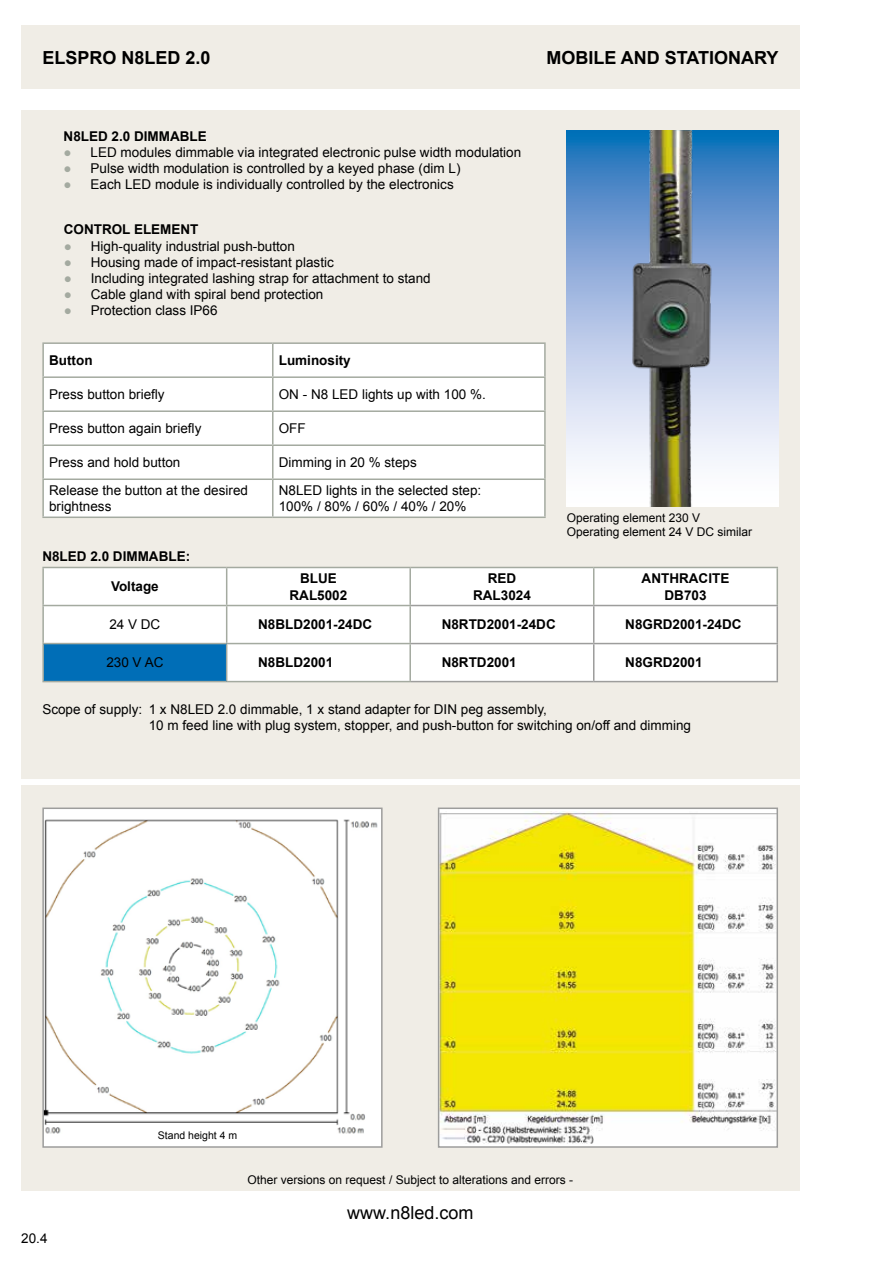
<style>
.page{position:relative;width:893px;height:1263px;background:#fff}
.page>*{position:absolute;margin:0;border:0;box-sizing:border-box;transform-origin:0 0}
.t1{font:700 18px "Arial";color:#000}
.t2{font:18px "Arial";color:#000}
.t3{font:13.5px/16.2px "Arial";color:#000}
.t4{font:700 13.5px/16.2px "Arial";color:#000;text-align:center}
.t5{font:12px/14.4px "Arial";color:#000}
.t6{font:10.5px "Arial";color:#000}
.s1{color:#a4aaa0}
</style>
<div class="page">
<div style="left:21px;top:25px;width:778px;height:64px;background:#f0ede6"></div>
<div style="left:21px;top:111px;width:778px;height:1080px;background:#f0ede6"></div>
<img style="left:441px;top:812px;width:334px;height:331px">
<div style="left:438px;top:807px;width:340px;height:341px;border:2px solid #9d9d9c"></div>
<div style="left:43px;top:808px;width:339px;height:339px;background:#fff"></div>
<img style="left:45px;top:819px;width:333px;height:315px">
<div style="left:42px;top:807px;width:341px;height:341px;border:2px solid #9d9d9c"></div>
<div style="left:44px;top:568px;width:732px;height:37px;background:#fff"></div>
<div style="left:44px;top:606px;width:732px;height:75px;background:#fff"></div>
<div style="left:43px;top:643px;width:184px;height:39px;background:#006eb7"></div>
<hr style="left:42px;top:567px;width:185px;height:1px;background:#a4aaa0">
<hr style="left:42px;top:568px;width:2px;height:37px;background:#a4aaa0">
<hr style="left:227px;top:567px;width:183px;height:1px;background:#a4aaa0">
<hr style="left:226px;top:568px;width:1px;height:37px;background:#a4aaa0">
<hr style="left:410px;top:567px;width:184px;height:1px;background:#a4aaa0">
<hr style="left:409px;top:568px;width:2px;height:37px;background:#a4aaa0">
<hr style="left:594px;top:567px;width:184px;height:1px;background:#a4aaa0">
<hr style="left:593px;top:568px;width:1px;height:37px;background:#a4aaa0">
<hr style="left:776px;top:568px;width:2px;height:37px;background:#a4aaa0">
<hr style="left:411px;top:605px;width:183px;height:1px;background:#9d9d9c">
<hr style="left:594px;top:605px;width:184px;height:1px;background:#9d9d9c">
<hr style="left:593px;top:606px;width:1px;height:37px;background:#9d9d9c">
<hr style="left:776px;top:606px;width:2px;height:37px;background:#9d9d9c">
<hr style="left:411px;top:643px;width:183px;height:1px;background:#9d9d9c">
<hr style="left:594px;top:643px;width:184px;height:1px;background:#9d9d9c">
<hr style="left:593px;top:644px;width:1px;height:37px;background:#9d9d9c">
<hr style="left:776px;top:644px;width:2px;height:37px;background:#9d9d9c">
<hr style="left:411px;top:681px;width:183px;height:1px;background:#9d9d9c">
<hr style="left:594px;top:681px;width:184px;height:1px;background:#9d9d9c">
<hr style="left:42px;top:605px;width:185px;height:1px;background:#a4aaa0">
<hr style="left:42px;top:606px;width:2px;height:37px;background:#a4aaa0">
<hr style="left:227px;top:605px;width:184px;height:1px;background:#a4aaa0">
<hr style="left:226px;top:606px;width:1px;height:37px;background:#a4aaa0">
<hr style="left:409px;top:606px;width:2px;height:37px;background:#a4aaa0">
<hr style="left:42px;top:643px;width:185px;height:1px;background:#a4aaa0">
<hr style="left:42px;top:644px;width:2px;height:37px;background:#a4aaa0">
<hr style="left:227px;top:643px;width:184px;height:1px;background:#a4aaa0">
<hr style="left:226px;top:644px;width:1px;height:37px;background:#a4aaa0">
<hr style="left:409px;top:644px;width:2px;height:37px;background:#a4aaa0">
<hr style="left:42px;top:681px;width:185px;height:1px;background:#a4aaa0">
<hr style="left:227px;top:681px;width:184px;height:1px;background:#a4aaa0">
<div style="left:15px;top:779px;width:790px;height:6px;background:#fff"></div>
<img style="left:567px;top:131px;width:211px;height:376px">
<div style="left:44px;top:344px;width:500px;height:172px;background:#fff"></div>
<hr style="left:42px;top:342px;width:231px;height:2px;background:#a4aaa0">
<hr style="left:42px;top:344px;width:2px;height:32px;background:#a4aaa0">
<hr style="left:273px;top:342px;width:273px;height:2px;background:#a4aaa0">
<hr style="left:272px;top:344px;width:2px;height:32px;background:#a4aaa0">
<hr style="left:544px;top:344px;width:2px;height:32px;background:#a4aaa0">
<hr style="left:42px;top:376px;width:231px;height:2px;background:#a4aaa0">
<hr style="left:42px;top:378px;width:2px;height:32px;background:#a4aaa0">
<hr style="left:273px;top:376px;width:273px;height:2px;background:#a4aaa0">
<hr style="left:272px;top:378px;width:2px;height:32px;background:#a4aaa0">
<hr style="left:544px;top:378px;width:2px;height:32px;background:#a4aaa0">
<hr style="left:42px;top:410px;width:231px;height:2px;background:#a4aaa0">
<hr style="left:42px;top:412px;width:2px;height:32px;background:#a4aaa0">
<hr style="left:273px;top:410px;width:273px;height:2px;background:#a4aaa0">
<hr style="left:272px;top:412px;width:2px;height:32px;background:#a4aaa0">
<hr style="left:544px;top:412px;width:2px;height:32px;background:#a4aaa0">
<hr style="left:42px;top:444px;width:231px;height:2px;background:#a4aaa0">
<hr style="left:42px;top:446px;width:2px;height:32px;background:#a4aaa0">
<hr style="left:273px;top:444px;width:273px;height:2px;background:#a4aaa0">
<hr style="left:272px;top:446px;width:2px;height:32px;background:#a4aaa0">
<hr style="left:544px;top:446px;width:2px;height:32px;background:#a4aaa0">
<hr style="left:42px;top:478px;width:231px;height:2px;background:#a4aaa0">
<hr style="left:42px;top:480px;width:2px;height:36px;background:#a4aaa0">
<hr style="left:273px;top:478px;width:273px;height:2px;background:#a4aaa0">
<hr style="left:272px;top:480px;width:2px;height:36px;background:#a4aaa0">
<hr style="left:544px;top:480px;width:2px;height:36px;background:#a4aaa0">
<hr style="left:42px;top:516px;width:231px;height:2px;background:#a4aaa0">
<hr style="left:273px;top:516px;width:273px;height:2px;background:#a4aaa0">
<h1 class="t1" style="left:42px;top:45px;width:170px">ELSPRO N8LED 2.0</h1>
<h1 class="t1" style="left:546px;top:45px;width:233px">MOBILE AND STATIONARY</h1>
<p class="t4" style="left:64px;top:128px;width:145px">N8LED 2.0 DIMMABLE</p>
<p class="t3" style="left:64px;top:144px;width:459px"><span class="s1">●</span> LED modules dimmable via integrated electronic pulse width modulation</p>
<p class="t3" style="left:64px;top:160px;width:398px"><span class="s1">●</span> Pulse width modulation is controlled by a keyed phase (dim L)</p>
<p class="t3" style="left:64px;top:177px;width:392px"><span class="s1">●</span> Each LED module is individually controlled by the electronics</p>
<p class="t4" style="left:64px;top:222px;width:136px">CONTROL ELEMENT</p>
<p class="t3" style="left:64px;top:238px;width:233px"><span class="s1">●</span> High-quality industrial push-button</p>
<p class="t3" style="left:64px;top:254px;width:272px"><span class="s1">●</span> Housing made of impact-resistant plastic</p>
<p class="t3" style="left:64px;top:270px;width:368px"><span class="s1">●</span> Including integrated lashing strap for attachment to stand</p>
<p class="t3" style="left:64px;top:286px;width:261px"><span class="s1">●</span> Cable gland with spiral bend protection</p>
<p class="t3" style="left:64px;top:303px;width:155px"><span class="s1">●</span> Protection class IP66</p>
<p class="t4" style="left:49px;top:353px;width:45px">Button</p>
<p class="t4" style="left:279px;top:353px;width:74px">Luminosity</p>
<p class="t3" style="left:49px;top:386px;width:117px">Press button briefly</p>
<p class="t3" style="left:279px;top:386px;width:209px">ON - N8 LED lights up with 100 %.</p>
<p class="t3" style="left:49px;top:420px;width:154px">Press button again briefly</p>
<p class="t3" style="left:279px;top:420px;width:28px">OFF</p>
<p class="t3" style="left:49px;top:454px;width:133px">Press and hold button</p>
<p class="t3" style="left:279px;top:454px;width:140px">Dimming in 20 % steps</p>
<p class="t3" style="left:49px;top:482px;width:200px">Release the button at the desired brightness</p>
<p class="t3" style="left:279px;top:482px;width:204px">N8LED lights in the selected step:<br>100% / 80% / 60% / 40% / 20%</p>
<p class="t5" style="left:567px;top:511px;width:187px">Operating element 230 V<br>Operating element 24 V DC similar</p>
<p class="t4" style="left:42px;top:548px;width:149px">N8LED 2.0 DIMMABLE:</p>
<p class="t4" style="left:111px;top:579px;width:49px">Voltage</p>
<p class="t4" style="left:290px;top:571px;width:59px">BLUE<br>RAL5002</p>
<p class="t4" style="left:473px;top:571px;width:59px">RED<br>RAL3024</p>
<p class="t4" style="left:642px;top:571px;width:89px">ANTHRACITE<br>DB703</p>
<p class="t3" style="left:109px;top:617px;width:53px">24 V DC</p>
<p class="t4" style="left:258px;top:617px;width:116px">N8BLD2001-24DC</p>
<p class="t4" style="left:442px;top:617px;width:116px">N8RTD2001-24DC</p>
<p class="t4" style="left:625px;top:617px;width:118px">N8GRD2001-24DC</p>
<p class="t3" style="left:106px;top:655px;width:59px">230 V AC</p>
<p class="t4" style="left:258px;top:655px;width:77px">N8BLD2001</p>
<p class="t4" style="left:442px;top:655px;width:77px">N8RTD2001</p>
<p class="t4" style="left:625px;top:655px;width:79px">N8GRD2001</p>
<p class="t3" style="left:149px;top:701px;width:544px;text-indent:-106px">Scope of supply: 1 x N8LED 2.0 dimmable, 1 x stand adapter for DIN peg assembly,<br>10 m feed line with plug system, stopper, and push-button for switching on/off and dimming</p>
<p class="t3" style="left:21px;top:1230px;width:28px">20.4</p>
<p class="t6" style="left:158px;top:1128px;width:81px">Stand height 4 m</p>
<p class="t5" style="left:248px;top:1173px;width:327px">Other versions on request / Subject to alterations and errors -</p>
<h1 class="t2" style="left:347px;top:1200px;width:128px">www.n8led.com</h1>
</div>
